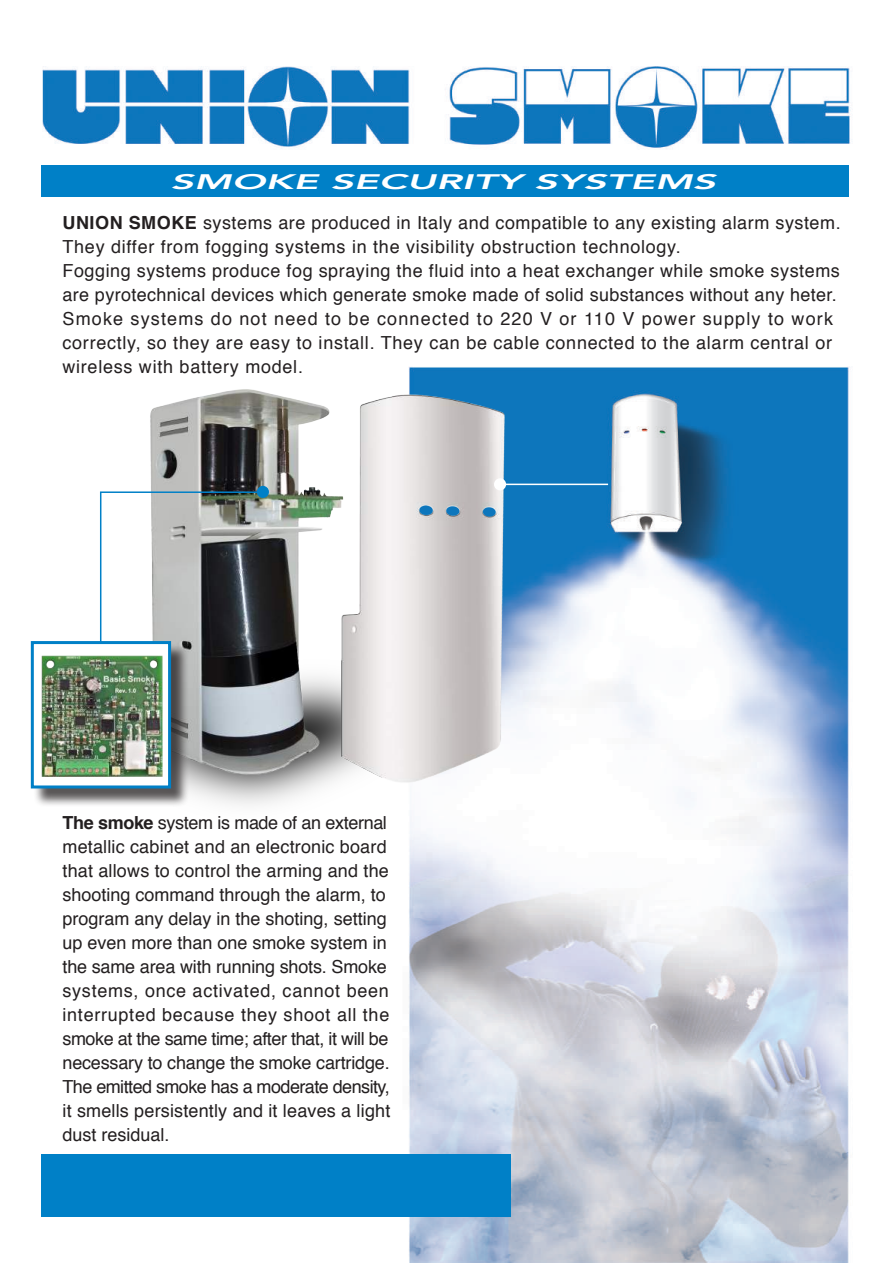
<style>
.page{position:relative;width:893px;height:1263px;background:#fff}
.page>*{position:absolute;margin:0;border:0;box-sizing:border-box;transform-origin:0 0}
.t1{font:italic 800 21px "Avenir";color:#fff;scale:1.94 1}
.t2{font:18px/24px "Helvetica";letter-spacing:.02em;color:#231f20}
.t3{font:18px/24px "Helvetica";color:#231f20}
.s1{font-weight:700}
</style>
<div class="page">
<img style="left:30px;top:66px;width:821px;height:1197px">
<div style="left:41px;top:1154px;width:469px;height:63px;background:#0080c7"></div>
<img style="left:91px;top:372px;width:423px;height:457px">
<div style="left:41px;top:165px;width:808px;height:31px;background:#0080c7"></div>
<div style="left:33px;top:643px;width:157px;height:164px;background:#231f20;opacity:.75"></div>
<img style="left:35px;top:645px;width:132px;height:139px">
<div style="left:31px;top:641px;width:140px;height:147px;border:3px solid #0080c7"></div>
<svg style="left:99px;top:491px;width:162px;height:153px"></svg>
<hr style="left:501px;top:484px;width:107px;height:1px;background:#fff">
<div style="left:494px;top:478px;width:12px;height:12px;background:#fff;border-radius:50%"></div>
<div style="left:257px;top:486px;width:12px;height:12px;background:#0080c7;border-radius:50%"></div>
<p class="t1" style="left:171px;top:169px;width:283px">SMOKE SECURITY SYSTEMS</p>
<p class="t2" style="left:63px;top:211px;width:780px"><span class="s1">UNION SMOKE</span> systems are produced in Italy and compatible to any existing alarm system.<br>They differ from fogging systems in the visibility obstruction technology.<br>Fogging systems produce fog spraying the fluid into a heat exchanger while smoke systems are pyrotechnical devices which generate smoke made of solid substances without any heter.<br>Smoke systems do not need to be connected to 220 V or 110 V power supply to work correctly, so they are easy to install. They can be cable connected to the alarm central or wireless with battery model.</p>
<p class="t3" style="left:63px;top:811px;width:329px"><span class="s1">The smoke</span> system is made of an external metallic cabinet and an electronic board that allows to control the arming and the shooting command through the alarm, to program any delay in the shoting, setting up even more than one smoke system in the same area with running shots. Smoke systems, once activated, cannot been interrupted because they shoot all the smoke at the same time; after that, it will be necessary to change the smoke cartridge.<br>The emitted smoke has a moderate density, it smells persistently and it leaves a light dust residual.</p>
</div>
